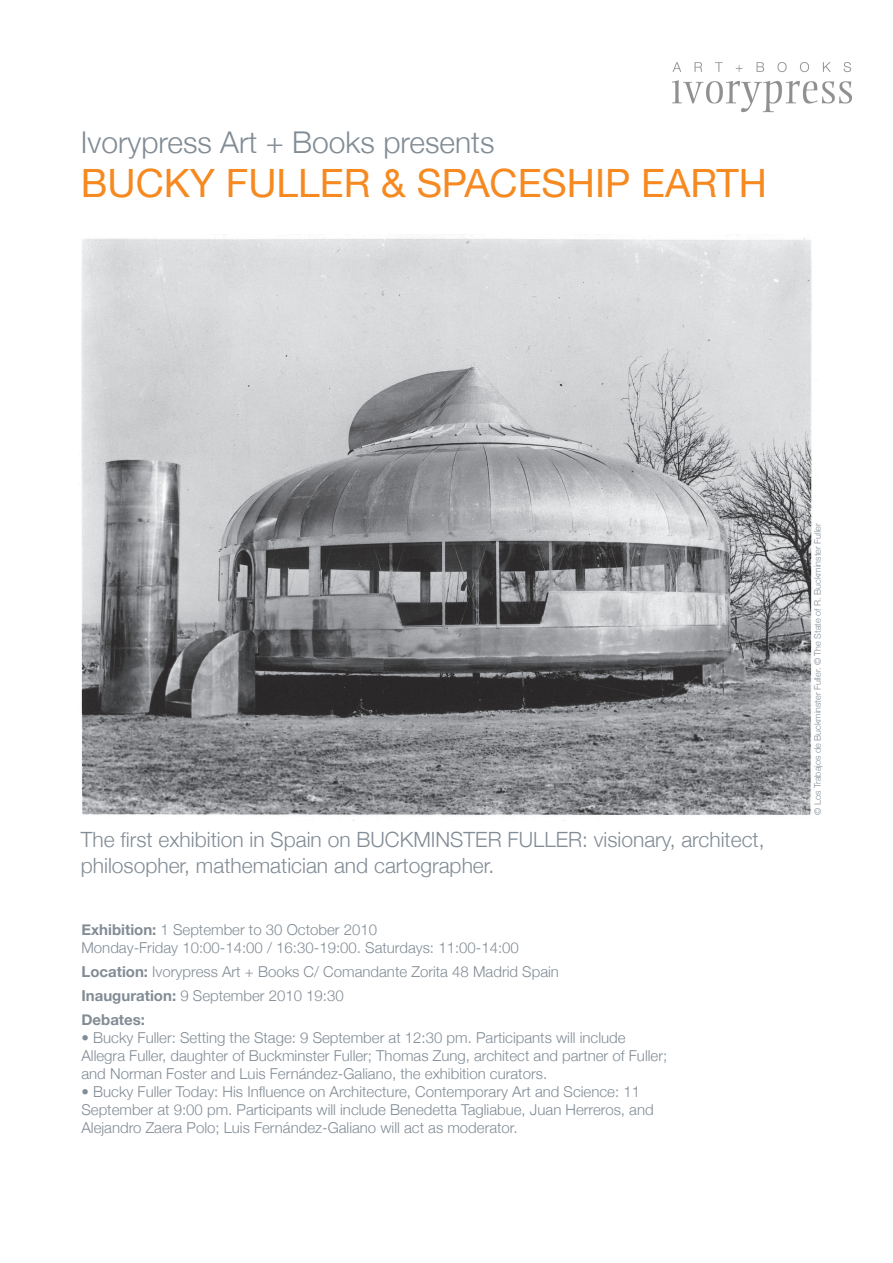
<style>
.page{position:relative;width:893px;height:1263px;background:#fff}
.page>*{position:absolute;margin:0;border:0;box-sizing:border-box;transform-origin:0 0}
.t1{font:39px "Helvetica Neue";color:#f6891f}
.t2{font:300 30px "Helvetica Neue";color:#828c95}
.t3{font:300 21px/25.2px "Helvetica Neue";color:#828c95}
.t4{font:300 15px/18px "Helvetica Neue";color:#828c95}
.t5{font:300 9px "Helvetica Neue";color:#828c95}
.s1{font-weight:700}
</style>
<div class="page">
<img style="left:673px;top:63px;width:178px;height:50px">
<img style="left:78px;top:236px;width:739px;height:585px">
<h2 class="t2" style="left:81px;top:124px;width:415px">Ivorypress Art + Books presents</h2>
<h1 class="t1" style="left:81px;top:159px;width:688px">BUCKY FULLER &amp; SPACESHIP EARTH</h1>
<h3 class="t3" style="left:81px;top:827px;width:685px">The first exhibition in Spain on BUCKMINSTER FULLER: visionary, architect, philosopher, mathematician and cartographer.</h3>
<p class="t4" style="left:81px;top:920px;width:439px"><span class="s1">Exhibition:</span> 1 September to 30 October 2010<br>Monday-Friday 10:00-14:00 / 16:30-19:00. Saturdays: 11:00-14:00</p>
<p class="t4" style="left:81px;top:959px;width:479px;line-height:24px"><span class="s1">Location:</span> Ivorypress Art + Books C/ Comandante Zorita 48 Madrid Spain<br><span class="s1">Inauguration:</span> 9 September 2010 19:30<br><span class="s1">Debates:</span></p>
<p class="t4" style="left:81px;top:1028px;width:587px">• Bucky Fuller: Setting the Stage: 9 September at 12:30 pm. Participants will include<br>Allegra Fuller, daughter of Buckminster Fuller; Thomas Zung, architect and partner of Fuller; and Norman Foster and Luis Fernández-Galiano, the exhibition curators.</p>
<p class="t4" style="left:81px;top:1082px;width:574px">• Bucky Fuller Today: His Influence on Architecture, Contemporary Art and Science: 11<br>September at 9:00 pm. Participants will include Benedetta Tagliabue, Juan Herreros, and<br>Alejandro Zaera Polo; Luis Fernández-Galiano will act as moderator.</p>
<p class="t5" style="left:812px;top:815px;width:293px;rotate:-90deg">© Los Trabajos de Buckminster Fuller. © The State of R. Buckminster Fuller</p>
</div>
